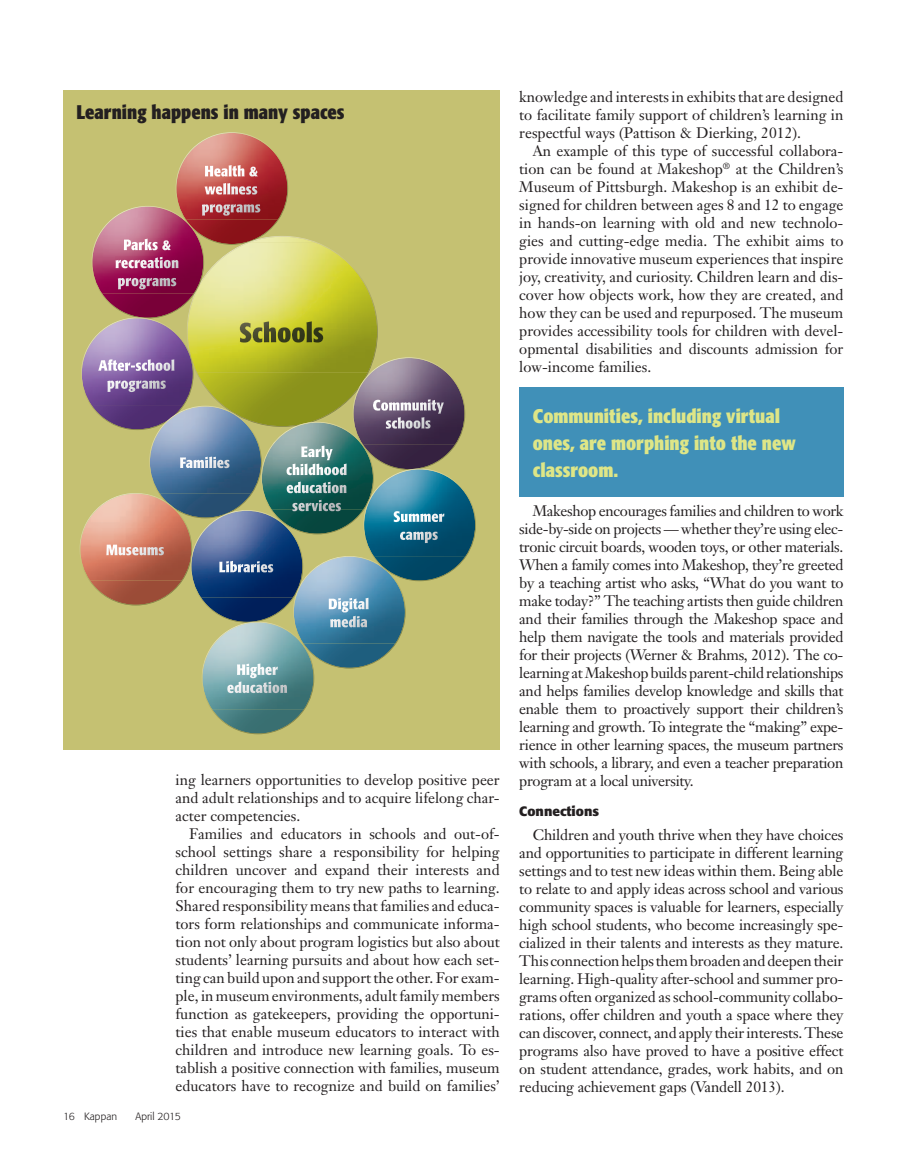
<style>
.page{position:relative;width:905px;height:1175px;background:#fff}
.page>*{position:absolute;margin:0;border:0;box-sizing:border-box;transform-origin:0 0}
.t1{font:700 condensed 19.5px/27px "Formata";color:#dee687}
.t2{font:700 condensed 19.5px "Formata";color:#231f20}
.t3{font:15px/18px "Janson Text";color:#231f20;text-align:justify}
.t4{font:700 13.5px "Formata";color:#231f20}
.t5{font:300 10.5px "Formata";color:#231f20}
</style>
<div class="page">
<div style="left:63px;top:90px;width:437px;height:660px;background:#c5c172"></div>
<img style="left:204px;top:219px;width:75px;height:24px">
<img style="left:176px;top:132px;width:112px;height:87px">
<img style="left:248px;top:243px;width:68px;height:129px">
<img style="left:248px;top:321px;width:68px;height:21px">
<img style="left:246px;top:236px;width:72px;height:7px">
<svg style="left:247px;top:240px;width:7px;height:3px"></svg>
<img style="left:197px;top:372px;width:155px;height:50px">
<img style="left:316px;top:243px;width:62px;height:129px">
<img style="left:194px;top:243px;width:54px;height:129px">
<img style="left:101px;top:293px;width:94px;height:25px">
<img style="left:92px;top:206px;width:112px;height:87px">
<svg style="left:185px;top:220px;width:9px;height:10px"></svg>
<svg style="left:195px;top:283px;width:5px;height:10px"></svg>
<img style="left:91px;top:405px;width:93px;height:25px">
<img style="left:81px;top:317px;width:113px;height:88px">
<img style="left:189px;top:351px;width:4px;height:14px">
<img style="left:192px;top:493px;width:60px;height:17px">
<img style="left:149px;top:406px;width:113px;height:87px">
<svg style="left:231px;top:412px;width:6px;height:3px"></svg>
<svg style="left:165px;top:413px;width:12px;height:9px"></svg>
<img style="left:89px;top:580px;width:94px;height:25px">
<img style="left:80px;top:493px;width:112px;height:87px">
<svg style="left:165px;top:501px;width:11px;height:9px"></svg>
<img style="left:271px;top:509px;width:92px;height:25px">
<img style="left:261px;top:422px;width:102px;height:87px">
<img style="left:296px;top:422px;width:16px;height:4px">
<img style="left:200px;top:597px;width:93px;height:24px">
<img style="left:190px;top:510px;width:113px;height:87px">
<svg style="left:222px;top:512px;width:8px;height:4px"></svg>
<img style="left:363px;top:445px;width:93px;height:23px">
<img style="left:352px;top:357px;width:113px;height:88px">
<svg style="left:358px;top:377px;width:8px;height:12px"></svg>
<svg style="left:360px;top:441px;width:6px;height:9px"></svg>
<img style="left:314px;top:643px;width:82px;height:25px">
<img style="left:293px;top:556px;width:112px;height:87px">
<svg style="left:296px;top:586px;width:3px;height:6px"></svg>
<img style="left:211px;top:709px;width:94px;height:25px">
<img style="left:202px;top:621px;width:112px;height:88px">
<img style="left:373px;top:556px;width:93px;height:25px">
<svg style="left:380px;top:565px;width:8px;height:6px"></svg>
<img style="left:363px;top:468px;width:113px;height:88px">
<svg style="left:408px;top:468px;width:12px;height:2px"></svg>
<div style="left:519px;top:387px;width:324px;height:109px;background:#4090b8"></div>
<h1 class="t2" style="left:76px;top:100px;width:270px">Learning happens in many spaces</h1>
<p class="t3" style="left:176px;top:770px;width:326px">ing learners opportunities to develop positive peer and adult relationships and to acquire lifelong char&shy;acter competencies.</p>
<p class="t3" style="left:176px;top:824px;width:326px;text-indent:14px">Families and educators in schools and out-of&shy;school settings share a responsibility for helping children uncover and expand their interests and for encouraging them to try new paths to learning.<br>Shared responsibility means that families and educa&shy;tors form relationships and communicate informa&shy;tion not only about program logistics but also about students’ learning pursuits and about how each set&shy;ting can build upon and support the other. For exam&shy;ple, in museum environments, adult family members function as gatekeepers, providing the opportuni&shy;ties that enable museum educators to interact with children and introduce new learning goals. To es&shy;tablish a positive connection with families, museum educators have to recognize and build on families’</p>
<p class="t5" style="left:63px;top:1110px;width:56px">16 Kappan</p>
<p class="t5" style="left:135px;top:1110px;width:47px">April 2015</p>
<p class="t3" style="left:519px;top:87px;width:326px">knowledge and interests in exhibits that are designed to facilitate family support of children’s learning in respectful ways (Pattison &amp; Dierking, 2012).</p>
<p class="t3" style="left:519px;top:141px;width:326px;text-indent:14px">An example of this type of successful collabora&shy;tion can be found at Makeshop<sup>®</sup> at the Children’s Museum of Pittsburgh. Makeshop is an exhibit de&shy;signed for children between ages 8 and 12 to engage in hands-on learning with old and new technolo&shy;gies and cutting-edge media. The exhibit aims to provide innovative museum experiences that inspire joy, creativity, and curiosity. Children learn and dis&shy;cover how objects work, how they are created, and how they can be used and repurposed. The museum provides accessibility tools for children with devel&shy;opmental disabilities and discounts admission for low-income families.</p>
<h1 class="t1" style="left:532px;top:402px;width:264px">Communities, including virtual ones, are morphing into the new classroom.</h1>
<p class="t3" style="left:519px;top:501px;width:326px;text-indent:14px">Makeshop encourages families and children to work side-by-side on projects — whether they’re using elec&shy;tronic circuit boards, wooden toys, or other materials.<br>When a family comes into Makeshop, they’re greeted by a teaching artist who asks, “What do you want to make today?” The teaching artists then guide children and their families through the Makeshop space and help them navigate the tools and materials provided for their projects (Werner &amp; Brahms, 2012). The co&shy;learning at Makeshop builds parent-child relationships and helps families develop knowledge and skills that enable them to proactively support their children’s learning and growth. To integrate the “making” expe&shy;rience in other learning spaces, the museum partners with schools, a library, and even a teacher preparation program at a local university.</p>
<p class="t4" style="left:519px;top:803px;width:81px">Connections</p>
<p class="t3" style="left:519px;top:825px;width:326px;text-indent:14px">Children and youth thrive when they have choices and opportunities to participate in different learning settings and to test new ideas within them. Being able to relate to and apply ideas across school and various community spaces is valuable for learners, especially high school students, who become increasingly spe&shy;cialized in their talents and interests as they mature.<br>This connection helps them broaden and deepen their learning. High-quality after-school and summer pro&shy;grams often organized as school-community collabo&shy;rations, offer children and youth a space where they can discover, connect, and apply their interests. These programs also have proved to have a positive effect on student attendance, grades, work habits, and on reducing achievement gaps (Vandell 2013).</p>
</div>
